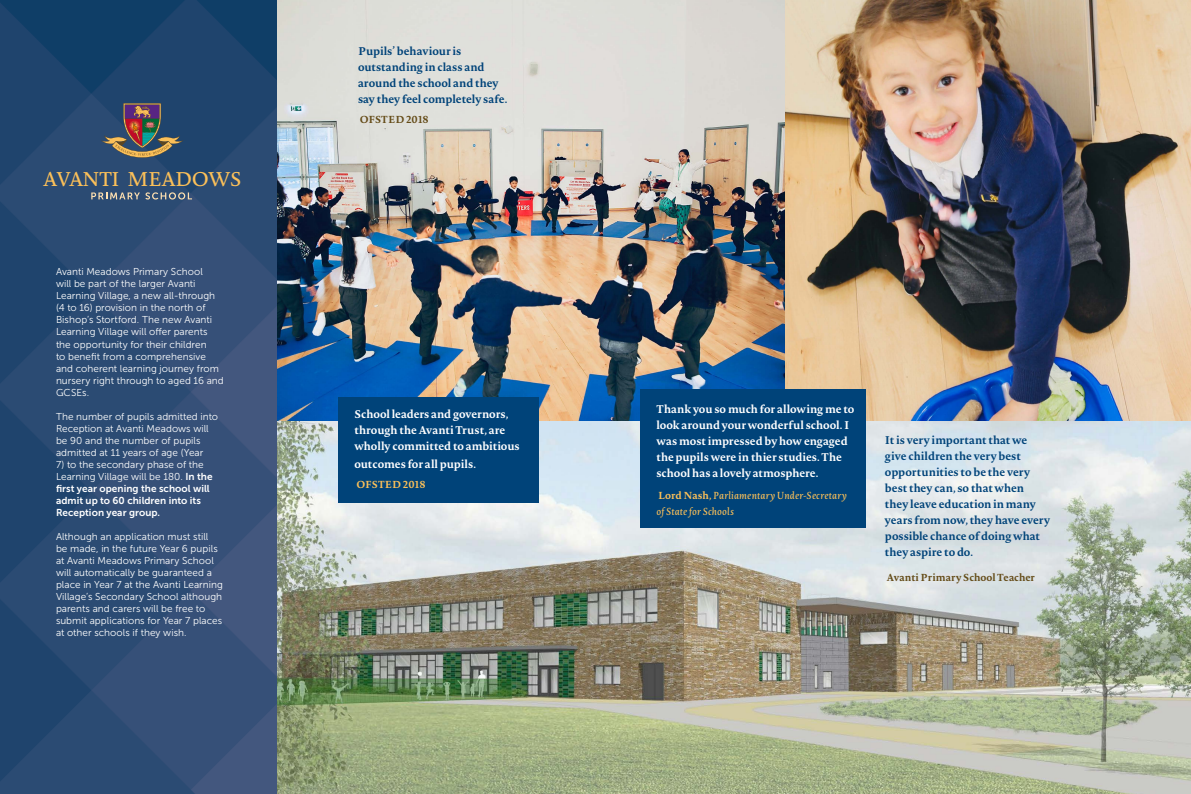
<style>
.page{position:relative;width:1191px;height:794px;background:#fff}
.page>*{position:absolute;margin:0;border:0;box-sizing:border-box;transform-origin:0 0}
.t1{font:19.6px "Novel Std";letter-spacing:-.035em;color:#fbc059}
.t2{font:700 11px/16px "Novel Std";letter-spacing:-.005em;color:#004379}
.t3{font:700 11px/16px "Novel Std";letter-spacing:-.005em;color:#fff}
.t4{font:10px/12px "Museo Sans 300";letter-spacing:.005em;color:#fff}
.t5{font:10px/12px "Museo Sans 700";letter-spacing:.005em;color:#fff}
.t6{font:italic 10px/16px "Novel Std";letter-spacing:.01em;color:#fbc059}
.t7{font:700 10px "Novel Std";letter-spacing:-.005em;color:#644b17}
.t8{font:700 10px "Novel Std";letter-spacing:-.01em;color:#fbc059}
.s1{font-family:"Museo Sans 700"}
.s2{font-weight:700;font-style:normal}
</style>
<div class="page">
<img style="left:0;top:0;width:278px;height:794px">
<img style="left:784px;top:0;width:407px;height:421px">
<img style="left:278px;top:0;width:506px;height:421px">
<svg style="left:91px;top:192px;width:101px;height:7px"></svg>
<svg style="left:101px;top:103px;width:83px;height:55px;background:#565761"></svg>
<img style="left:278px;top:421px;width:913px;height:373px">
<div style="left:338px;top:397px;width:201px;height:105px;background:#004379"></div>
<div style="left:640px;top:390px;width:225px;height:138px;background:#004379"></div>
<h1 class="t1" style="left:43px;top:167px;width:200px">AVANTI MEADOWS</h1>
<p class="t4" style="left:56px;top:266px;width:169px">Avanti Meadows Primary School<br>will be part of the larger Avanti<br>Learning Village, a new all-through (4 to 16) provision in the north of<br>Bishop’s Stortford. The new Avanti<br>Learning Village will offer parents the opportunity for their children<br>to benefit from a comprehensive and coherent learning journey from nursery right through to aged 16 and<br>GCSEs.</p>
<p class="t4" style="left:56px;top:410px;width:164px">The number of pupils admitted into<br>Reception at Avanti Meadows will be 90 and the number of pupils admitted at 11 years of age (Year</p>
<p class="t4" style="left:56px;top:458px;width:158px">7) to the secondary phase of the<br>Learning Village will be 180. <span class="s1">In the</span></p>
<p class="t5" style="left:56px;top:482px;width:155px">first year opening the school will admit up to 60 children into its<br>Reception year group.</p>
<p class="t4" style="left:56px;top:530px;width:168px">Although an application must still<br>be made, in the future Year 6 pupils at Avanti Meadows Primary School will automatically be guaranteed a place in Year 7 at the Avanti Learning Village’s Secondary School although parents and carers will be free to submit applications for Year 7 places at other schools if they wish.</p>
<p class="t2" style="left:358px;top:43px;width:151px">Pupils’ behaviour is outstanding in class and around the school and they say they feel completely safe.</p>
<p class="t7" style="left:360px;top:113px;width:70px">OFSTED 2018</p>
<p class="t3" style="left:354px;top:406px;width:167px">School leaders and governors, through the Avanti Trust, are wholly committed to ambitious</p>
<p class="t3" style="left:354px;top:456px;width:123px">outcomes for all pupils.</p>
<p class="t8" style="left:356px;top:478px;width:70px">OFSTED 2018</p>
<p class="t3" style="left:656px;top:401px;width:199px">Thank you so much for allowing me to look around your wonderful school. I was most impressed by how engaged the pupils were in thier studies. The school has a lovely atmosphere.</p>
<p class="t6" style="left:656px;top:487px;width:192px"><span class="s2">Lord Nash,</span> Parliamentary Under-Secretary of State for Schools</p>
<p class="t2" style="left:885px;top:432px;width:167px">It is very important that we give children the very best opportunities to be the very best they can, so that when they leave education in many years from now, they have every possible chance of doing what they aspire to do.</p>
<p class="t7" style="left:886px;top:571px;width:150px">Avanti Primary School Teacher</p>
</div>
